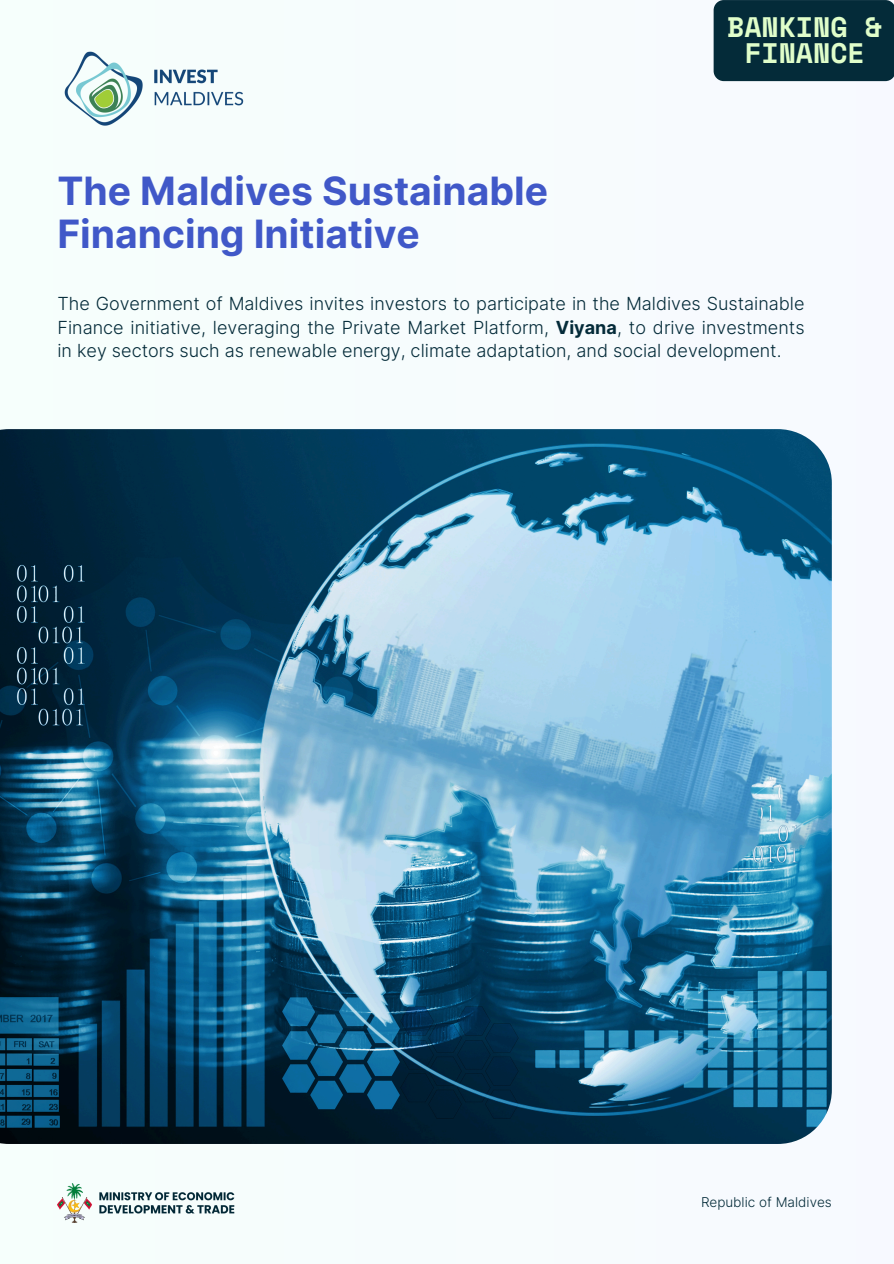
<style>
.page{position:relative;width:894px;height:1264px;background:#fff}
.page>*{position:absolute;margin:0;border:0;box-sizing:border-box;transform-origin:0 0}
.t1{font:700 39px/42.8px "Inter";color:#4058c8}
.t2{font:700 28.05px/26px "Space Mono";color:#e0feca;text-align:center}
.t3{font:300 18px/23.7px "Inter";color:#042b39;text-align:justify}
.t4{font:300 13.5px "Inter";color:#042b39}
.s1{font-weight:700}
</style>
<div class="page">
<div style="left:0;top:0;width:893px;height:1263px;background:#f7fcfd"></div>
<img style="left:0;top:429px;width:831px;height:714px">
<img style="left:64px;top:51px;width:180px;height:75px">
<img style="left:57px;top:1183px;width:177px;height:39px">
<div style="left:713px;top:0;width:180px;height:81px;background:#042b39"></div>
<h1 class="t1" style="left:57px;top:169px;width:492px">The Maldives Sustainable<br>Financing Initiative</h1>
<p class="t2" style="left:727px;top:14px;width:156px">BANKING &amp;<br>FINANCE</p>
<p class="t3" style="left:57px;top:292px;width:748px">The Government of Maldives invites investors to participate in the Maldives Sustainable Finance initiative, leveraging the Private Market Platform, <span class="s1">Viyana</span>, to drive investments in key sectors such as renewable energy, climate adaptation, and social development.</p>
<h3 class="t4" style="left:700px;top:1194px;width:132px">Republic of Maldives</h3>
</div>
